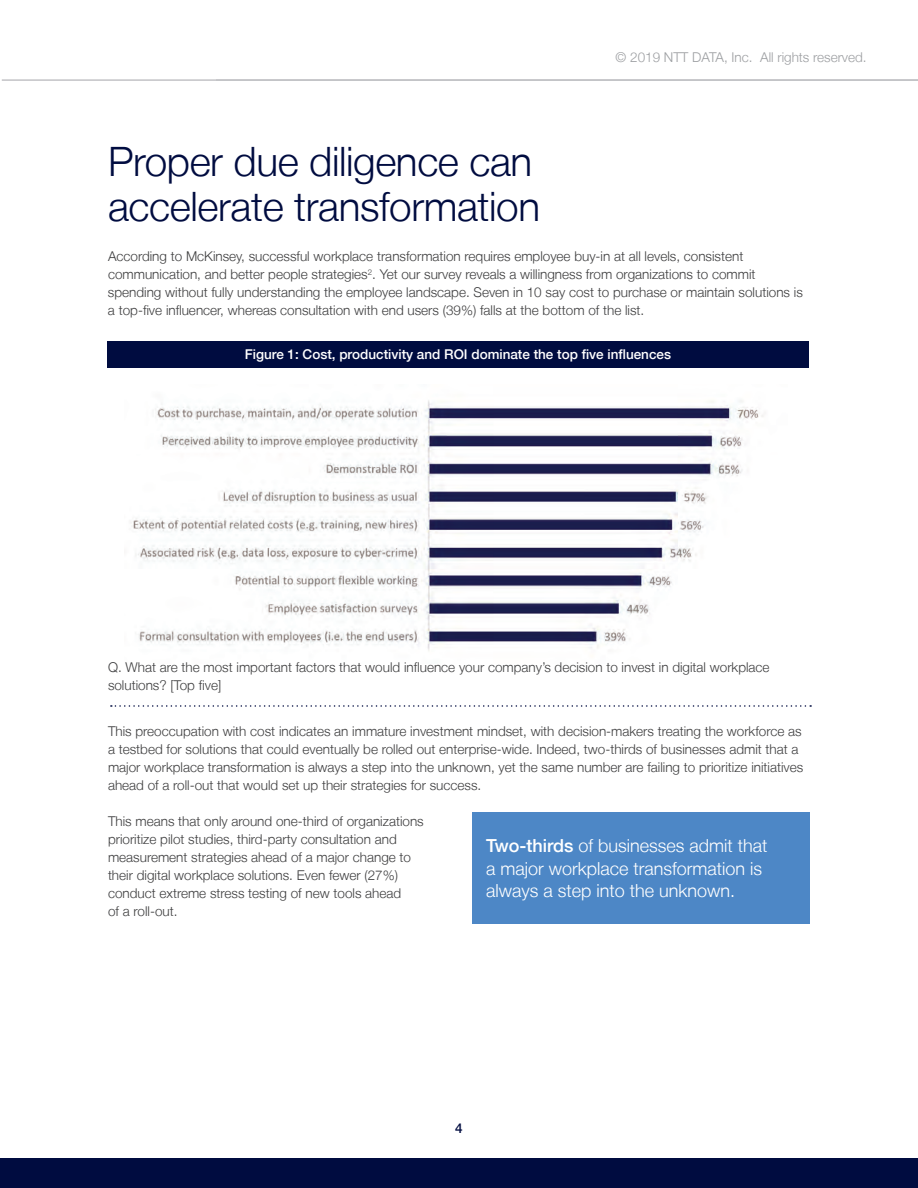
<style>
.page{position:relative;width:918px;height:1188px;background:#fff}
.page>*{position:absolute;margin:0;border:0;box-sizing:border-box;transform-origin:0 0}
.t1{font:300 40.5px/45px "Helvetica Neue LT";letter-spacing:-.01em;color:#000c40}
.t2{font:300 18px/22.5px "Helvetica Neue LT";color:#fff}
.t3{font:300 13.5px/18px "Helvetica Neue LT";color:#3e3e3f}
.t4{font:500 13.5px "Helvetica Neue LT";color:#fff}
.t5{font:300 13.5px "Helvetica Neue LT";color:#9d9fa2}
.t6{font:500 13.5px "Helvetica Neue LT";color:#000c40}
.s1{font-weight:500}
</style>
<div class="page">
<hr style="left:2px;top:79px;width:916px;height:2px;background:#c2c3c6">
<div style="left:0;top:1158px;width:918px;height:30px;background:#000c40"></div>
<div style="left:107px;top:341px;width:702px;height:27px;background:#000c40"></div>
<svg style="left:111px;top:705px;width:700px;height:2px"></svg>
<div style="left:472px;top:812px;width:338px;height:112px;background:#4d87c6"></div>
<img style="left:131px;top:400px;width:633px;height:251px">
<p class="t5" style="left:616px;top:49px;width:253px">© 2019 NTT DATA, Inc. All rights reserved.</p>
<h1 class="t1" style="left:108px;top:138px;width:434px">Proper due diligence can accelerate transformation</h1>
<p class="t3" style="left:108px;top:247px;width:696px">According to McKinsey, successful workplace transformation requires employee buy-in at all levels, consistent communication, and better people strategies<sup>2</sup>. Yet our survey reveals a willingness from organizations to commit spending without fully understanding the employee landscape. Seven in 10 say cost to purchase or maintain solutions is a top-five influencer, whereas consultation with end users (39%) falls at the bottom of the list.</p>
<p class="t4" style="left:245px;top:346px;width:428px">Figure 1: Cost, productivity and ROI dominate the top five influences</p>
<p class="t3" style="left:108px;top:658px;width:663px">Q. What are the most important factors that would influence your company’s decision to invest in digital workplace solutions? [Top five]</p>
<p class="t3" style="left:108px;top:722px;width:697px">This preoccupation with cost indicates an immature investment mindset, with decision-makers treating the workforce as a testbed for solutions that could eventually be rolled out enterprise-wide. Indeed, two-thirds of businesses admit that a major workplace transformation is always a step into the unknown, yet the same number are failing to prioritize initiatives ahead of a roll-out that would set up their strategies for success.</p>
<p class="t3" style="left:108px;top:812px;width:317px">This means that only around one-third of organizations prioritize pilot studies, third-party consultation and measurement strategies ahead of a major change to their digital workplace solutions. Even fewer (27%) conduct extreme stress testing of new tools ahead<br>of a roll-out.</p>
<h2 class="t2" style="left:486px;top:834px;width:283px"><span class="s1">Two-thirds</span> of businesses admit that a major workplace transformation is always a step into the unknown.</h2>
<p class="t6" style="left:455px;top:1121px;width:9px">4</p>
</div>
